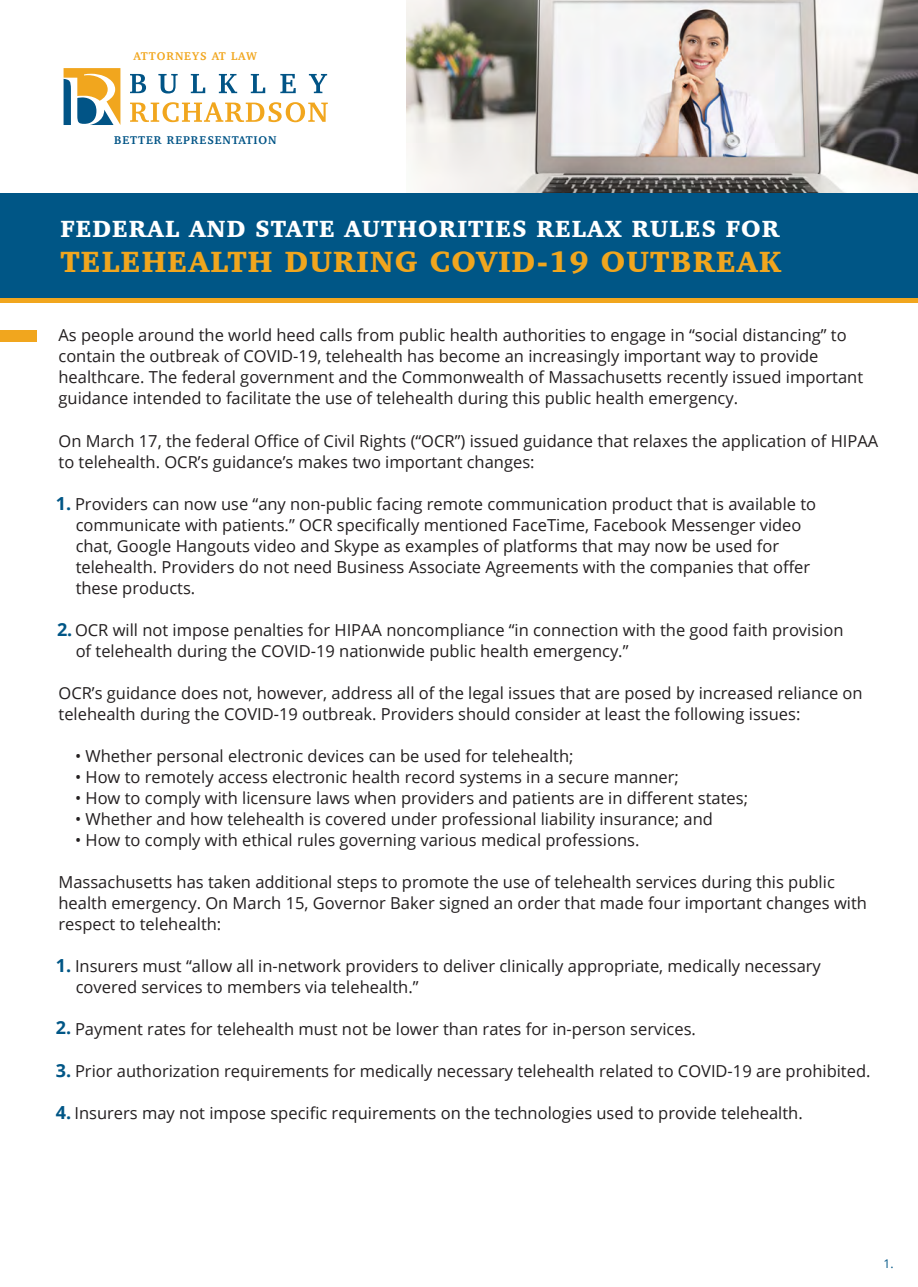
<style>
.page{position:relative;width:918px;height:1287px;background:#fff}
.page>*{position:absolute;margin:0;border:0;box-sizing:border-box;transform-origin:0 0}
.t1{font:900 30px "Charter";letter-spacing:.04em;color:#f1a61e}
.t2{font:900 24px "Charter";letter-spacing:.04em;color:#fff}
.t3{font:16.5px/21px "Open Sans";color:#231f20}
.t4{font:12px "Open Sans";color:#005686}
.t5{font:700 11.55px "Charter";letter-spacing:.08em;color:#015486}
.t6{font:700 11.55px "Charter";letter-spacing:.08em;color:#f1a61e}
.s1{font-weight:700;font-size:18px;color:#005686}
</style>
<div class="page">
<img style="left:406px;top:0;width:512px;height:193px">
<div style="left:0;top:193px;width:918px;height:106px;background:#005686"></div>
<div style="left:0;top:298px;width:918px;height:5px;background:#f1a61e"></div>
<svg style="left:130px;top:74px;width:16px;height:19px"></svg>
<svg style="left:158px;top:74px;width:20px;height:19px"></svg>
<svg style="left:191px;top:74px;width:14px;height:19px"></svg>
<svg style="left:219px;top:74px;width:18px;height:19px"></svg>
<svg style="left:251px;top:74px;width:14px;height:19px"></svg>
<svg style="left:280px;top:74px;width:16px;height:19px"></svg>
<svg style="left:309px;top:74px;width:18px;height:19px"></svg>
<svg style="left:130px;top:102px;width:198px;height:20px"></svg>
<svg style="left:64px;top:68px;width:56px;height:57px"></svg>
<div style="left:0;top:330px;width:37px;height:11px;background:#f1a61e"></div>
<p class="t6" style="left:134px;top:46px;width:125px">ATTORNEYS AT LAW</p>
<p class="t5" style="left:114px;top:130px;width:164px">BETTER REPRESENTATION</p>
<h2 class="t2" style="left:60px;top:214px;width:721px">FEDERAL AND STATE AUTHORITIES RELAX RULES FOR</h2>
<h1 class="t1" style="left:60px;top:243px;width:722px">TELEHEALTH DURING COVID-19 OUTBREAK</h1>
<p class="t3" style="left:59px;top:324px;width:806px">As people around the world heed calls from public health authorities to engage in “social distancing” to contain the outbreak of COVID-19, telehealth has become an increasingly important way to provide healthcare. The federal government and the Commonwealth of Massachusetts recently issued important guidance intended to facilitate the use of telehealth during this public health emergency.</p>
<p class="t3" style="left:59px;top:429px;width:821px">On March 17, the federal Office of Civil Rights (“OCR”) issued guidance that relaxes the application of HIPAA to telehealth. OCR’s guidance’s makes two important changes:</p>
<p class="t3" style="left:76px;top:492px;width:742px;text-indent:-20px"><span class="s1">1.</span> Providers can now use “any non-public facing remote communication product that is available to communicate with patients.” OCR specifically mentioned FaceTime, Facebook Messenger video chat, Google Hangouts video and Skype as examples of platforms that may now be used for telehealth. Providers do not need Business Associate Agreements with the companies that offer these products.</p>
<p class="t3" style="left:76px;top:618px;width:769px;text-indent:-19px"><span class="s1">2.</span> OCR will not impose penalties for HIPAA noncompliance “in connection with the good faith provision of telehealth during the COVID-19 nationwide public health emergency.”</p>
<p class="t3" style="left:59px;top:681px;width:806px">OCR’s guidance does not, however, address all of the legal issues that are posed by increased reliance on telehealth during the COVID-19 outbreak. Providers should consider at least the following issues:</p>
<p class="t3" style="left:75px;top:744px;width:500px">• Whether personal electronic devices can be used for telehealth;</p>
<p class="t3" style="left:75px;top:765px;width:605px">• How to remotely access electronic health record systems in a secure manner;</p>
<p class="t3" style="left:75px;top:786px;width:675px">• How to comply with licensure laws when providers and patients are in different states;</p>
<p class="t3" style="left:75px;top:807px;width:639px">• Whether and how telehealth is covered under professional liability insurance; and</p>
<p class="t3" style="left:75px;top:828px;width:566px">• How to comply with ethical rules governing various medical professions.</p>
<p class="t3" style="left:59px;top:870px;width:810px">Massachusetts has taken additional steps to promote the use of telehealth services during this public health emergency. On March 15, Governor Baker signed an order that made four important changes with respect to telehealth:</p>
<p class="t3" style="left:76px;top:954px;width:747px;text-indent:-20px"><span class="s1">1.</span> Insurers must “allow all in-network providers to deliver clinically appropriate, medically necessary covered services to members via telehealth.”</p>
<p class="t3" style="left:56px;top:1017px;width:642px"><span class="s1">2.</span> Payment rates for telehealth must not be lower than rates for in-person services.</p>
<p class="t3" style="left:56px;top:1059px;width:816px"><span class="s1">3.</span> Prior authorization requirements for medically necessary telehealth related to COVID-19 are prohibited.</p>
<p class="t3" style="left:56px;top:1101px;width:748px"><span class="s1">4.</span> Insurers may not impose specific requirements on the technologies used to provide telehealth.</p>
<p class="t4" style="left:884px;top:1255px;width:12px">1.</p>
</div>
